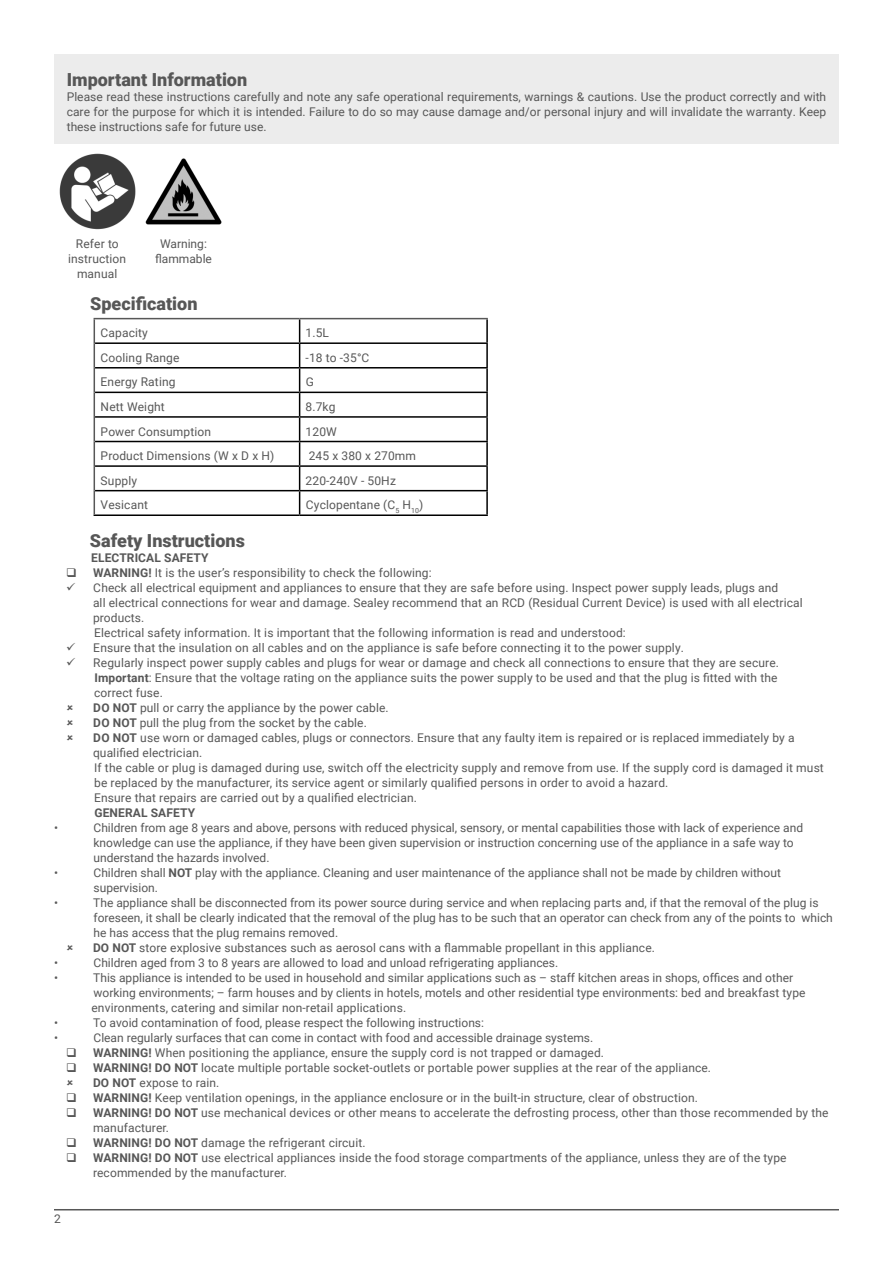
<style>
.page{position:relative;width:893px;height:1263px;background:#fff}
.page>*{position:absolute;margin:0;border:0;box-sizing:border-box;transform-origin:0 0}
.Section_Header{font:900 18px "Roboto";color:#575757}
.Body{font:900 18px "Roboto";color:#575757}
.Copy__Justified{font:12px/15px "Roboto";letter-spacing:.01em;color:#575757}
.Body-2{font:12px/15px "Roboto";letter-spacing:.01em;color:#575757}
.Body-3{font:700 12px "Roboto";letter-spacing:.01em;color:#575757}
.Main_Copy__DO_NOT_MODIFY{font:12px "Roboto";color:#575757}
.s1{font-weight:700}
</style>
<div class="page">
<hr style="left:54px;top:1209px;width:785px;height:1px;background:#575757">
<div style="left:54px;top:54px;width:785px;height:89px;background:#ececec"></div>
<img style="left:59px;top:153px;width:163px;height:77px">
<hr style="left:486px;top:319px;width:2px;height:23px;background:#000">
<hr style="left:95px;top:342px;width:205px;height:2px;background:#000">
<hr style="left:300px;top:342px;width:188px;height:2px;background:#000">
<hr style="left:486px;top:344px;width:2px;height:23px;background:#000">
<hr style="left:95px;top:367px;width:205px;height:1px;background:#000">
<hr style="left:300px;top:367px;width:188px;height:1px;background:#000">
<hr style="left:486px;top:368px;width:2px;height:24px;background:#000">
<hr style="left:95px;top:392px;width:205px;height:1px;background:#000">
<hr style="left:300px;top:392px;width:188px;height:1px;background:#000">
<hr style="left:486px;top:393px;width:2px;height:23px;background:#000">
<hr style="left:95px;top:416px;width:205px;height:2px;background:#000">
<hr style="left:300px;top:416px;width:188px;height:2px;background:#000">
<hr style="left:486px;top:418px;width:2px;height:23px;background:#000">
<hr style="left:95px;top:441px;width:205px;height:1px;background:#000">
<hr style="left:300px;top:441px;width:188px;height:1px;background:#000">
<hr style="left:486px;top:442px;width:2px;height:23px;background:#000">
<hr style="left:95px;top:465px;width:205px;height:2px;background:#000">
<hr style="left:300px;top:465px;width:188px;height:2px;background:#000">
<hr style="left:486px;top:467px;width:2px;height:23px;background:#000">
<hr style="left:95px;top:490px;width:205px;height:1px;background:#000">
<hr style="left:300px;top:490px;width:188px;height:1px;background:#000">
<svg style="left:299px;top:319px;width:1px;height:195px"></svg>
<hr style="left:486px;top:491px;width:2px;height:23px;background:#000">
<hr style="left:94px;top:514px;width:206px;height:2px;background:#000">
<hr style="left:300px;top:514px;width:188px;height:2px;background:#000">
<hr style="left:94px;top:318px;width:206px;height:1px;background:#575757">
<hr style="left:300px;top:318px;width:188px;height:1px;background:#575757">
<svg style="left:94px;top:319px;width:1px;height:195px"></svg>
<p class="Section_Header" style="left:67px;top:67px;width:182px">Important Information</p>
<p class="Copy__Justified" style="left:67px;top:88px;width:761px;text-align:justify">Please read these instructions carefully and note any safe operational requirements, warnings &amp; cautions. Use the product correctly and with care for the purpose for which it is intended. Failure to do so may cause damage and/or personal injury and will invalidate the warranty. Keep these instructions safe for future use.</p>
<p class="Body-2" style="left:68px;top:235px;width:60px;text-align:center">Refer to instruction manual</p>
<p class="Main_Copy__DO_NOT_MODIFY" style="left:160px;top:235px;width:48px">Warning:</p>
<p class="Main_Copy__DO_NOT_MODIFY" style="left:155px;top:250px;width:58px">flammable</p>
<p class="Section_Header" style="left:90px;top:291px;width:109px">Specification</p>
<p class="Body-2" style="left:101px;top:325px;width:49px">Capacity</p>
<p class="Body-2" style="left:306px;top:325px;width:25px">1.5L</p>
<p class="Body-2" style="left:101px;top:350px;width:80px">Cooling Range</p>
<p class="Body-2" style="left:306px;top:350px;width:65px">-18 to -35°C</p>
<p class="Body-2" style="left:101px;top:374px;width:77px">Energy Rating</p>
<p class="Body-2" style="left:306px;top:374px;width:10px">G</p>
<p class="Body-2" style="left:101px;top:399px;width:66px">Nett Weight</p>
<p class="Body-2" style="left:306px;top:399px;width:31px">8.7kg</p>
<p class="Body-2" style="left:101px;top:423px;width:112px">Power Consumption</p>
<p class="Body-2" style="left:306px;top:423px;width:33px">120W</p>
<p class="Body-2" style="left:101px;top:448px;width:175px">Product Dimensions (W x D x H)</p>
<p class="Body-2" style="left:309px;top:448px;width:109px">245 x 380 x 270mm</p>
<p class="Body-2" style="left:101px;top:472px;width:38px">Supply</p>
<p class="Body-2" style="left:306px;top:472px;width:92px">220-240V - 50Hz</p>
<p class="Body-2" style="left:101px;top:497px;width:49px">Vesicant</p>
<p class="Body-2" style="left:306px;top:497px;width:119px">Cyclopentane (C<sub>5</sub> H<sub>10</sub>)</p>
<p class="Body" style="left:90px;top:528px;width:157px">Safety Instructions</p>
<p class="Body-3" style="left:91px;top:549px;width:119px">ELECTRICAL SAFETY</p>
<p class="Copy__Justified" style="left:93px;top:565px;width:340px"><span class="s1">WARNING!</span> It is the user’s responsibility to check the following:</p>
<p class="Copy__Justified" style="left:93px;top:580px;width:711px">Check all electrical equipment and appliances to ensure that they are safe before using. Inspect power supply leads, plugs and<br>all electrical connections for wear and damage. Sealey recommend that an RCD (Residual Current Device) is used with all electrical products.</p>
<p class="Body-2" style="left:94px;top:625px;width:533px">Electrical safety information. It is important that the following information is read and understood:</p>
<p class="Copy__Justified" style="left:93px;top:640px;width:592px">Ensure that the insulation on all cables and on the appliance is safe before connecting it to the power supply.</p>
<p class="Copy__Justified" style="left:93px;top:655px;width:687px">Regularly inspect power supply cables and plugs for wear or damage and check all connections to ensure that they are secure.</p>
<p class="Body-2" style="left:94px;top:670px;width:685px"><span class="s1">Important</span>: Ensure that the voltage rating on the appliance suits the power supply to be used and that the plug is fitted with the correct fuse.</p>
<p class="Copy__Justified" style="left:93px;top:700px;width:297px"><span class="s1">DO NOT</span> pull or carry the appliance by the power cable.</p>
<p class="Copy__Justified" style="left:93px;top:715px;width:275px"><span class="s1">DO NOT</span> pull the plug from the socket by the cable.</p>
<p class="Copy__Justified" style="left:93px;top:730px;width:703px"><span class="s1">DO NOT</span> use worn or damaged cables, plugs or connectors. Ensure that any faulty item is repaired or is replaced immediately by a qualified electrician.</p>
<p class="Body-2" style="left:94px;top:760px;width:731px">If the cable or plug is damaged during use, switch off the electricity supply and remove from use. If the supply cord is damaged it must be replaced by the manufacturer, its service agent or similarly qualified persons in order to avoid a hazard.</p>
<p class="Body-2" style="left:94px;top:790px;width:324px">Ensure that repairs are carried out by a qualified electrician.</p>
<p class="Body-3" style="left:94px;top:804px;width:102px">GENERAL SAFETY</p>
<p class="Copy__Justified" style="left:54px;top:820px;width:6px">•</p>
<p class="Copy__Justified" style="left:94px;top:820px;width:711px">Children from age 8 years and above, persons with reduced physical, sensory, or mental capabilities those with lack of experience and knowledge can use the appliance, if they have been given supervision or instruction concerning use of the appliance in a safe way to understand the hazards involved.</p>
<p class="Copy__Justified" style="left:54px;top:865px;width:6px">•</p>
<p class="Copy__Justified" style="left:94px;top:865px;width:689px">Children shall <span class="s1">NOT</span> play with the appliance. Cleaning and user maintenance of the appliance shall not be made by children without supervision.</p>
<p class="Copy__Justified" style="left:54px;top:895px;width:6px">•</p>
<p class="Copy__Justified" style="left:93px;top:895px;width:741px">The appliance shall be disconnected from its power source during service and when replacing parts and, if that the removal of the plug is foreseen, it shall be clearly indicated that the removal of the plug has to be such that an operator can check from any of the points to which he has access that the plug remains removed.</p>
<p class="Copy__Justified" style="left:93px;top:940px;width:563px"><span class="s1">DO NOT</span> store explosive substances such as aerosol cans with a flammable propellant in this appliance.</p>
<p class="Copy__Justified" style="left:54px;top:955px;width:6px">•</p>
<p class="Copy__Justified" style="left:94px;top:955px;width:466px">Children aged from 3 to 8 years are allowed to load and unload refrigerating appliances.</p>
<p class="Copy__Justified" style="left:54px;top:970px;width:6px">•</p>
<p class="Copy__Justified" style="left:92px;top:970px;width:715px">This appliance is intended to be used in household and similar applications such as – staff kitchen areas in shops, offices and other working environments; – farm houses and by clients in hotels, motels and other residential type environments: bed and breakfast type environments, catering and similar non-retail applications.</p>
<p class="Copy__Justified" style="left:54px;top:1015px;width:6px">•</p>
<p class="Copy__Justified" style="left:93px;top:1015px;width:392px">To avoid contamination of food, please respect the following instructions:</p>
<p class="Copy__Justified" style="left:54px;top:1030px;width:6px">•</p>
<p class="Copy__Justified" style="left:94px;top:1030px;width:501px">Clean regularly surfaces that can come in contact with food and accessible drainage systems.</p>
<p class="Copy__Justified" style="left:93px;top:1045px;width:513px"><span class="s1">WARNING!</span> When positioning the appliance, ensure the supply cord is not trapped or damaged.</p>
<p class="Copy__Justified" style="left:93px;top:1060px;width:620px"><span class="s1">WARNING! DO NOT</span> locate multiple portable socket-outlets or portable power supplies at the rear of the appliance.</p>
<p class="Copy__Justified" style="left:93px;top:1075px;width:128px"><span class="s1">DO NOT</span> expose to rain.</p>
<p class="Copy__Justified" style="left:93px;top:1090px;width:606px"><span class="s1">WARNING!</span> Keep ventilation openings, in the appliance enclosure or in the built-in structure, clear of obstruction.</p>
<p class="Copy__Justified" style="left:93px;top:1105px;width:737px"><span class="s1">WARNING! DO NOT</span> use mechanical devices or other means to accelerate the defrosting process, other than those recommended by the manufacturer.</p>
<p class="Copy__Justified" style="left:93px;top:1135px;width:274px"><span class="s1">WARNING! DO NOT</span> damage the refrigerant circuit.</p>
<p class="Copy__Justified" style="left:93px;top:1150px;width:695px"><span class="s1">WARNING! DO NOT</span> use electrical appliances inside the food storage compartments of the appliance, unless they are of the type recommended by the manufacturer.</p>
<p class="Copy__Justified" style="left:54px;top:1211px;width:8px">2</p>
</div>
